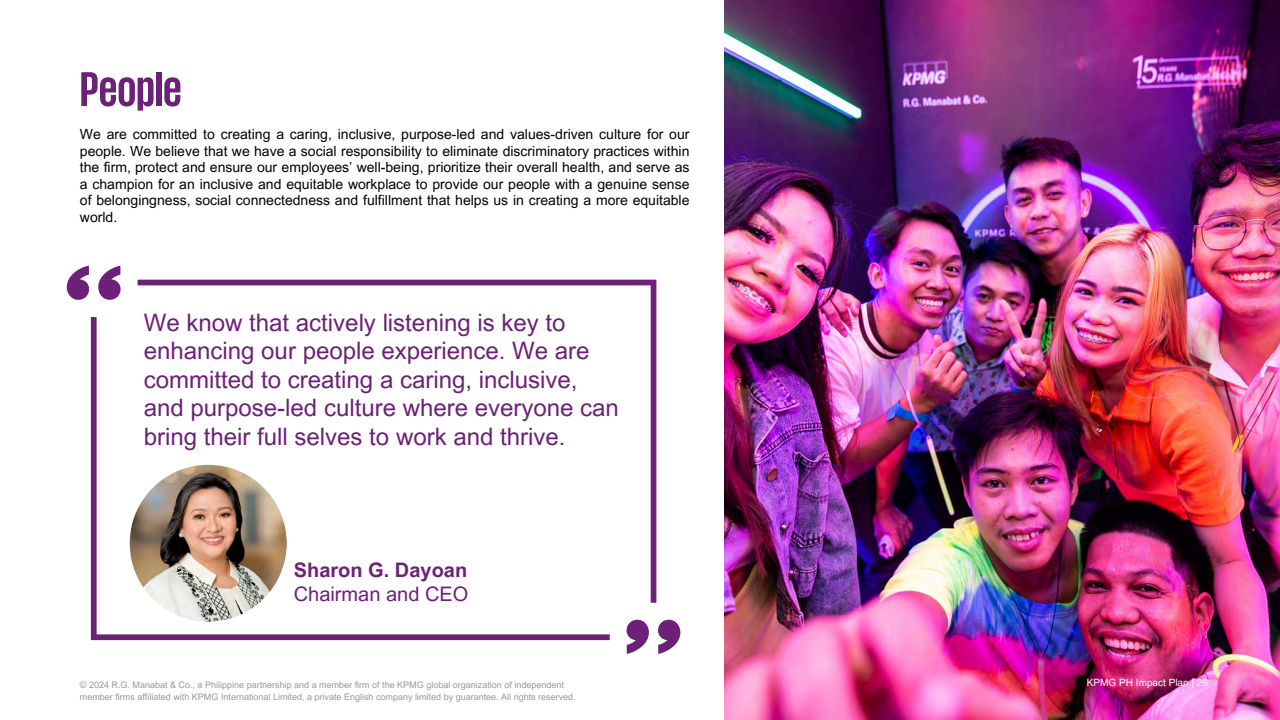
<style>
.page{position:relative;width:1280px;height:720px;background:#fff}
.page>*{position:absolute;margin:0;border:0;box-sizing:border-box;transform-origin:0 0}
.t1{font:700 50px "KPMG";color:#6d2077}
.t2{font:24px/28.5px "Arial MT Pro";color:#6d2077}
.t3{font:700 20px "Arial MT Pro";color:#6d2077}
.t4{font:20px "Arial MT Pro";color:#6d2077}
.t5{font:14px/16.5px "Arial MT Pro";color:#000;text-align:justify}
.t6{font:10px "Arial MT Pro";color:#fff}
.t7{font:9px "Arial MT Pro";color:#989898}
</style>
<div class="page">
<svg style="left:66px;top:265px;width:615px;height:376px"></svg>
<svg style="left:138px;top:280px;width:518px;height:323px"></svg>
<svg style="left:91px;top:317px;width:518px;height:323px"></svg>
<svg style="left:98px;top:266px;width:23px;height:34px"></svg>
<svg style="left:67px;top:266px;width:22px;height:34px"></svg>
<svg style="left:626px;top:620px;width:23px;height:34px"></svg>
<svg style="left:658px;top:620px;width:22px;height:34px"></svg>
<img style="left:130px;top:465px;width:157px;height:157px;border-radius:50%">
<img style="left:724px;top:0;width:556px;height:720px">
<p class="t1" style="left:80px;top:61px;width:103px">People</p>
<h2 class="t5" style="left:80px;top:128px;width:611px">We are committed to creating a caring, inclusive, purpose-led and values-driven culture for our people. We believe that we have a social responsibility to eliminate discriminatory practices within the firm, protect and ensure our employees’ well-being, prioritize their overall health, and serve as a champion for an inclusive and equitable workplace to provide our people with a genuine sense of belongingness, social connectedness and fulfillment that helps us in creating a more equitable world.</h2>
<p class="t2" style="left:144px;top:311px;width:476px">We know that actively listening is key to enhancing our people experience. We are committed to creating a caring, inclusive, and purpose-led culture where everyone can bring their full selves to work and thrive.</p>
<h3 class="t3" style="left:294px;top:562px;width:175px">Sharon G. Dayoan</h3>
<h4 class="t4" style="left:294px;top:586px;width:176px">Chairman and CEO</h4>
<p class="t7" style="left:80px;top:682px;width:485px">© 2024 R.G. Manabat &amp; Co., a Philippine partnership and a member firm of the KPMG global organization of independent</p>
<p class="t6" style="left:1087px;top:679px;width:122px">KPMG PH Impact Plan | 26</p>
<p class="t7" style="left:80px;top:694px;width:497px">member firms affiliated with KPMG International Limited, a private English company limited by guarantee. All rights reserved.</p>
</div>
